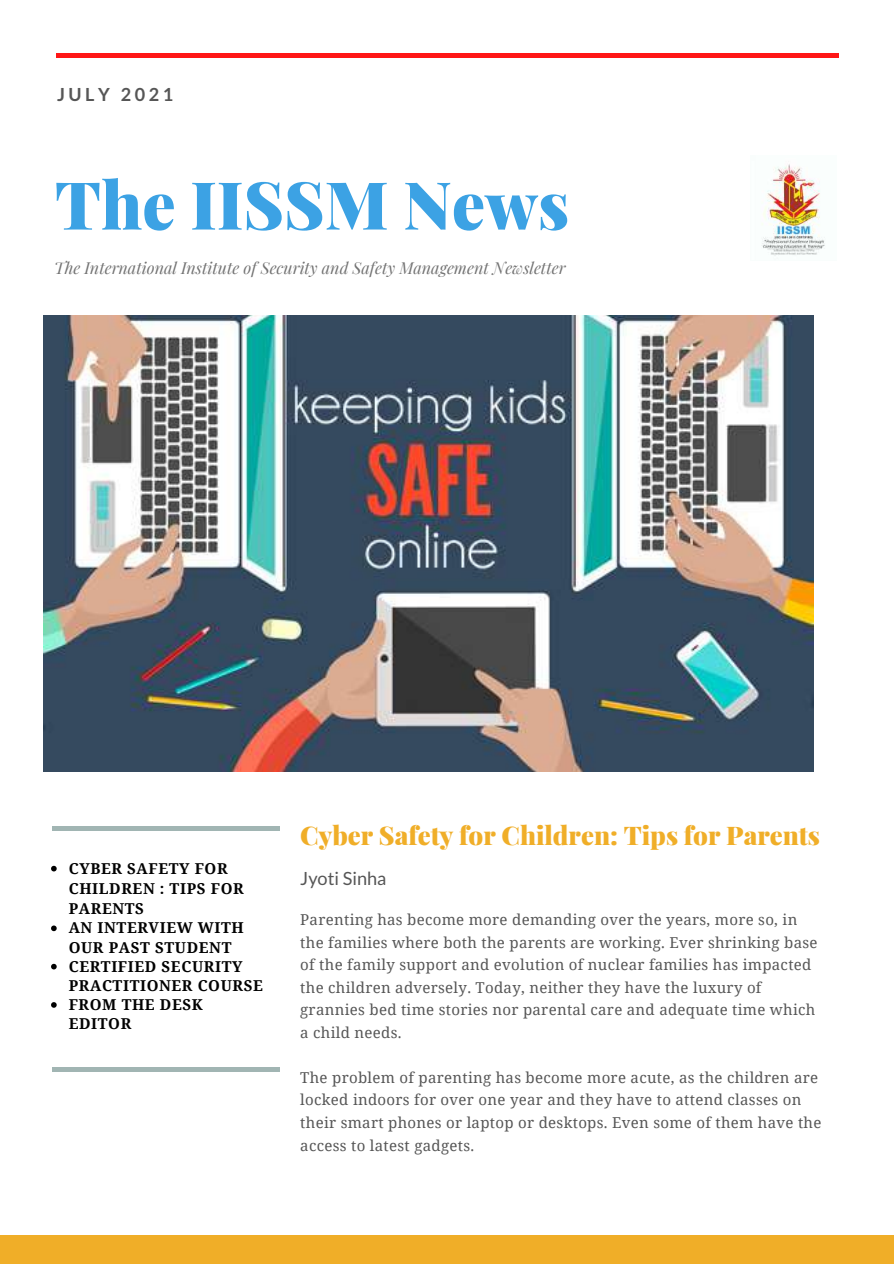
<style>
.page{position:relative;width:894px;height:1264px;background:#fff}
.page>*{position:absolute;margin:0;border:0;box-sizing:border-box;transform-origin:0 0}
.t1{font:900 66.15px "Playfair Display";color:#3ca2e4}
.t2{font:900 25.8px "Playfair Display";color:#f0ae28}
.t3{font:18.15px "Lato";color:#565656}
.t4{font:700 18px "Lato";letter-spacing:.2em;color:#565656}
.t5{font:italic 16.2px "Playfair Display";color:#737373}
.t6{font:15px/22.5px "Noto Serif";letter-spacing:.02em;color:#565656}
.t7{font:700 15px/19.4px "Noto Serif";letter-spacing:.04em;color:#000}
</style>
<div class="page">
<img style="left:43px;top:315px;width:770px;height:456px">
<div style="left:0;top:1235px;width:893px;height:28px;background:#f0ae28"></div>
<div style="left:56px;top:53px;width:782px;height:5px;background:#ff1616"></div>
<svg style="left:51px;top:865px;width:6px;height:6px"></svg>
<svg style="left:51px;top:925px;width:6px;height:6px"></svg>
<svg style="left:51px;top:963px;width:6px;height:6px"></svg>
<svg style="left:51px;top:1002px;width:6px;height:5px"></svg>
<hr style="left:53px;top:826px;width:227px;height:4px;background:#a1b5b3">
<div style="left:53px;top:1066px;width:227px;height:5px;background:#a1b5b3"></div>
<img style="left:761px;top:164px;width:64px;height:92px">
<p class="t4" style="left:57px;top:83px;width:118px">JULY 2021</p>
<h1 class="t1" style="left:55px;top:158px;width:515px">The IISSM News</h1>
<p class="t5" style="left:54px;top:256px;width:513px">The International Institute of Security and Safety Management Newsletter</p>
<p class="t7" style="left:69px;top:858px;width:196px">CYBER SAFETY FOR<br>CHILDREN : TIPS FOR<br>PARENTS<br>AN INTERVIEW WITH<br>OUR PAST STUDENT<br>CERTIFIED SECURITY<br>PRACTITIONER COURSE<br>FROM THE DESK<br>EDITOR</p>
<h2 class="t2" style="left:300px;top:816px;width:521px">Cyber Safety for Children: Tips for Parents</h2>
<p class="t3" style="left:300px;top:866px;width:88px">Jyoti Sinha</p>
<p class="t6" style="left:300px;top:908px;width:518px">Parenting has become more demanding over the years, more so, in the families where both the parents are working. Ever shrinking base of the family support and evolution of nuclear families has impacted the children adversely. Today, neither they have the luxury of grannies bed time stories nor parental care and adequate time which a child needs.</p>
<p class="t6" style="left:300px;top:1065px;width:522px">The problem of parenting has become more acute, as the children are locked indoors for over one year and they have to attend classes on their smart phones or laptop or desktops. Even some of them have the access to latest gadgets.</p>
</div>
